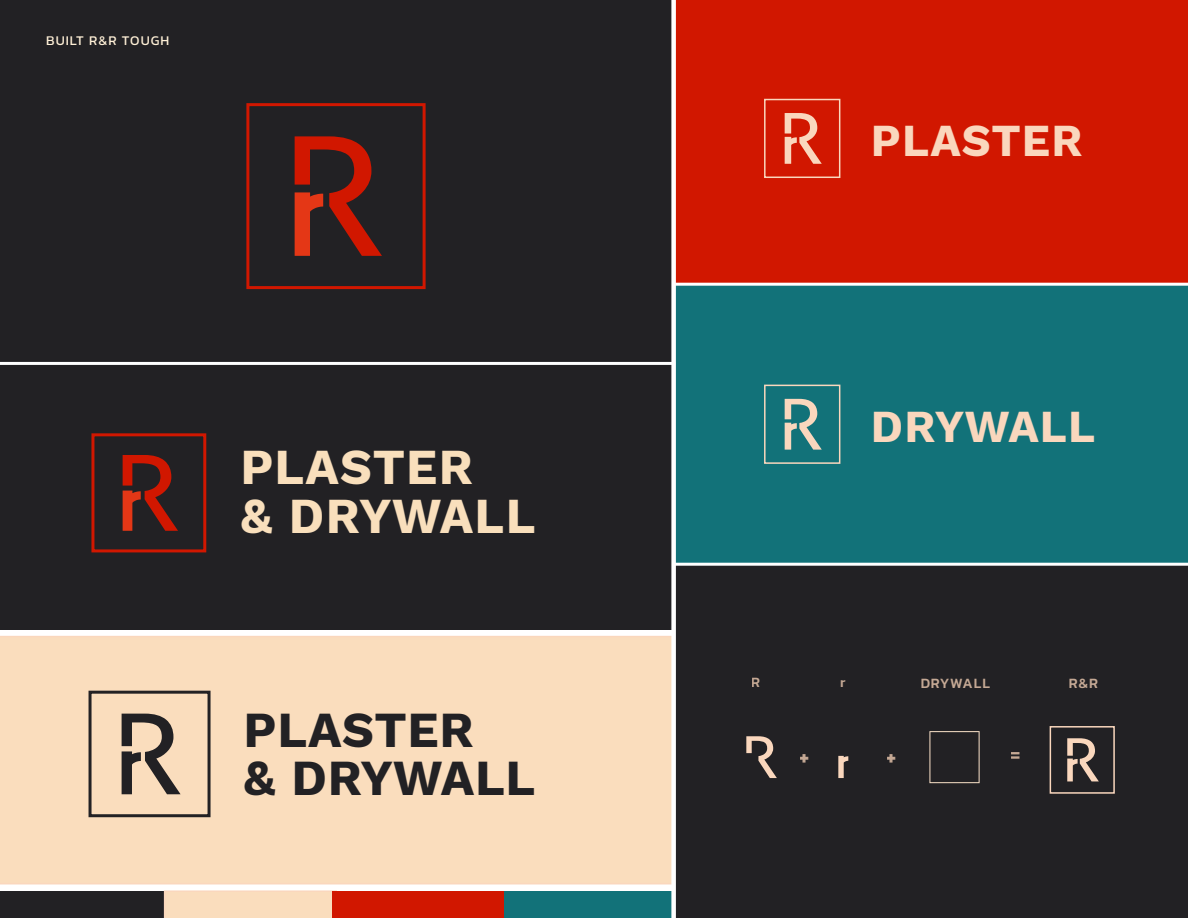
<style>
.page{position:relative;width:1188px;height:918px;background:#fff}
.page>*{position:absolute;margin:0;border:0;box-sizing:border-box;transform-origin:0 0}
.t1{font:700 49.65px/48px "Work Sans";letter-spacing:.015em;color:#222124}
.t2{font:700 49.5px/49.5px "Work Sans";letter-spacing:.025em;color:#f9dfbc}
.t3{font:700 45px "Work Sans";letter-spacing:.025em;color:#fad7bd}
.t4{font:600 24.6px "Prompt";color:#f4d0b5}
.t5{font:600 19.2px "Prompt";color:#f4d0b5}
.t6{font:500 14.4px "Kanit";letter-spacing:.06em;color:#f4d0b5}
.t7{font:13.5px "Kanit";letter-spacing:.075em;color:#fff0d7}
</style>
<div class="page">
<div style="left:0;top:0;width:675px;height:630px;background:#222124"></div>
<div style="left:674px;top:0;width:514px;height:286px;background:#d11700"></div>
<svg style="left:785px;top:113px;width:37px;height:51px"></svg>
<div style="left:764px;top:99px;width:76px;height:79px;border:2px solid #fad7bd"></div>
<div style="left:674px;top:283px;width:514px;height:281px;background:#127279"></div>
<svg style="left:785px;top:399px;width:37px;height:51px"></svg>
<div style="left:764px;top:385px;width:76px;height:79px;border:2px solid #fad7bd"></div>
<div style="left:674px;top:565px;width:514px;height:353px;background:#222124"></div>
<div style="left:0;top:891px;width:166px;height:27px;background:#222124"></div>
<div style="left:504px;top:891px;width:170px;height:27px;background:#127279"></div>
<div style="left:164px;top:890px;width:173px;height:28px;background:#faddbd"></div>
<div style="left:333px;top:891px;width:171px;height:27px;background:#d11700"></div>
<svg style="left:929px;top:731px;width:51px;height:52px"></svg>
<svg style="left:746px;top:736px;width:31px;height:42px"></svg>
<svg style="left:838px;top:756px;width:10px;height:22px"></svg>
<div style="left:0;top:636px;width:671px;height:248px;background:#faddbd"></div>
<svg style="left:122px;top:714px;width:59px;height:80px;background:#9b8a7a"></svg>
<div style="left:89px;top:691px;width:122px;height:126px;border:3px solid #222124"></div>
<svg style="left:123px;top:455px;width:55px;height:76px"></svg>
<div style="left:91px;top:433px;width:115px;height:119px;border:3px solid #d11700"></div>
<svg style="left:295px;top:136px;width:87px;height:120px"></svg>
<div style="left:246px;top:103px;width:180px;height:186px;border:3px solid #d11700"></div>
<hr style="left:0;top:362px;width:675px;height:3px;background:#fff">
<div style="left:671px;top:0;width:5px;height:918px;background:#fff"></div>
<hr style="left:675px;top:283px;width:513px;height:3px;background:#fff">
<hr style="left:672px;top:563px;width:516px;height:3px;background:#fff">
<svg style="left:1067px;top:738px;width:32px;height:43px"></svg>
<div style="left:1050px;top:726px;width:65px;height:68px;border:2px solid #fad7bd"></div>
<p class="t7" style="left:46px;top:31px;width:125px">BUILT R&amp;R TOUGH</p>
<p class="t2" style="left:240px;top:440px;width:297px">PLASTER<br>&amp; DRYWALL</p>
<p class="t1" style="left:244px;top:704px;width:293px">PLASTER<br>&amp; DRYWALL</p>
<p class="t3" style="left:871px;top:107px;width:213px">PLASTER</p>
<p class="t3" style="left:871px;top:392px;width:226px">DRYWALL</p>
<p class="t6" style="left:752px;top:671px;width:10px">R</p>
<p class="t6" style="left:840px;top:671px;width:7px">r</p>
<p class="t6" style="left:920px;top:672px;width:71px">DRYWALL</p>
<p class="t4" style="left:800px;top:739px;width:12px">+</p>
<p class="t4" style="left:887px;top:739px;width:12px">+</p>
<p class="t5" style="left:1011px;top:741px;width:12px">=</p>
<p class="t6" style="left:1068px;top:672px;width:31px">R&amp;R</p>
</div>
